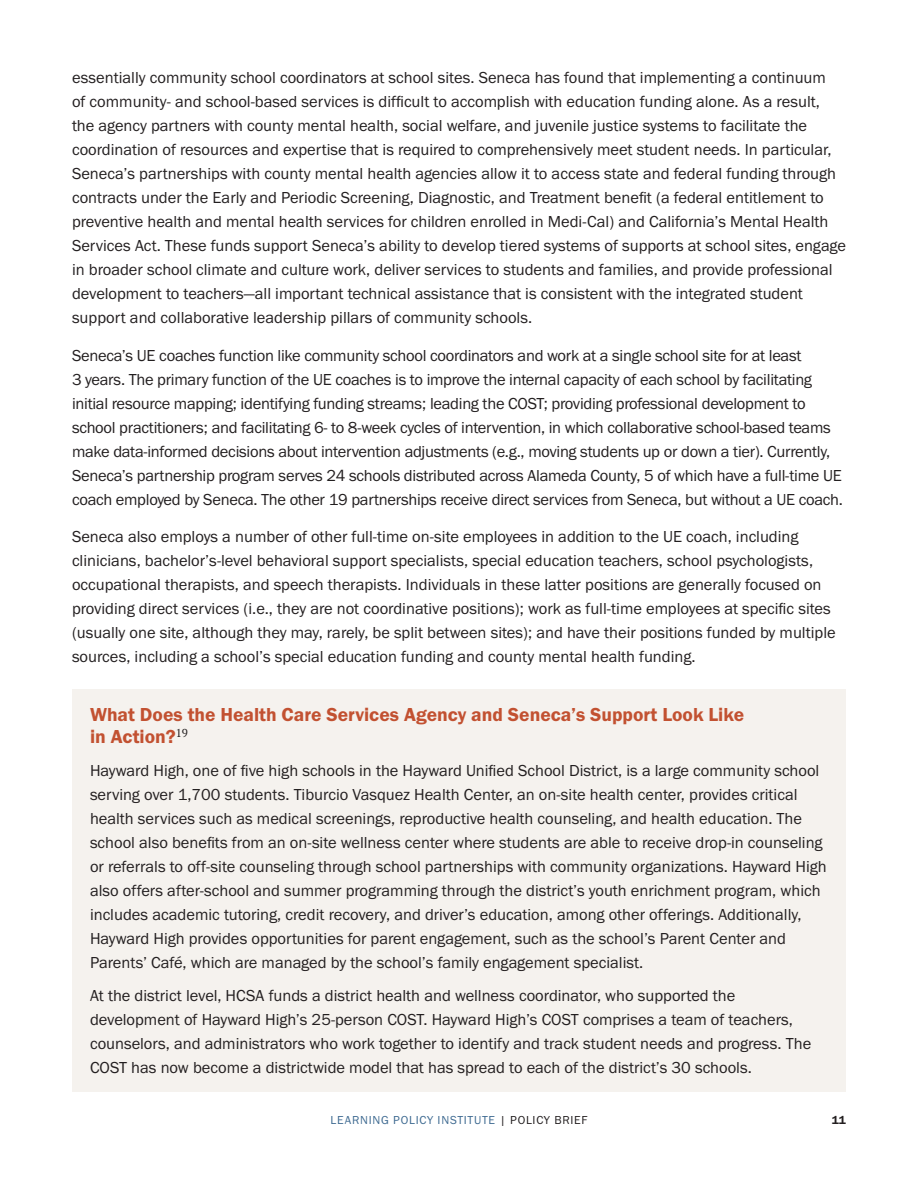
<style>
.page{position:relative;width:918px;height:1188px;background:#fff}
.page>*{position:absolute;margin:0;border:0;box-sizing:border-box;transform-origin:0 0}
.t1{font:19.5px/22.5px "Franklin Gothic URW Dem";color:#c25131}
.t2{font:16.5px/24px "Franklin Gothic URW Boo";color:#231f20}
.t3{font:12px "Franklin Gothic URW Boo";letter-spacing:.06em;color:#3e6a91}
.t4{font:12px "Franklin Gothic URW Dem";color:#231f20}
.s1{color:#231f20}
</style>
<div class="page">
<div style="left:72px;top:689px;width:774px;height:74px;background:#f5f2ee"></div>
<div style="left:72px;top:747px;width:774px;height:240px;background:#f5f2ee"></div>
<div style="left:72px;top:972px;width:774px;height:120px;background:#f5f2ee"></div>
<p class="t2" style="left:72px;top:65px;width:776px">essentially community school coordinators at school sites. Seneca has found that implementing a continuum<br>of community- and school-based services is difficult to accomplish with education funding alone. As a result, the agency partners with county mental health, social welfare, and juvenile justice systems to facilitate the coordination of resources and expertise that is required to comprehensively meet student needs. In particular, Seneca’s partnerships with county mental health agencies allow it to access state and federal funding through contracts under the Early and Periodic Screening, Diagnostic, and Treatment benefit (a federal entitlement to preventive health and mental health services for children enrolled in Medi-Cal) and California’s Mental Health Services Act. These funds support Seneca’s ability to develop tiered systems of supports at school sites, engage in broader school climate and culture work, deliver services to students and families, and provide professional development to teachers—all important technical assistance that is consistent with the integrated student support and collaborative leadership pillars of community schools.</p>
<p class="t2" style="left:72px;top:343px;width:773px">Seneca’s UE coaches function like community school coordinators and work at a single school site for at least<br>3 years. The primary function of the UE coaches is to improve the internal capacity of each school by facilitating initial resource mapping; identifying funding streams; leading the COST; providing professional development to school practitioners; and facilitating 6- to 8-week cycles of intervention, in which collaborative school-based teams make data-informed decisions about intervention adjustments (e.g., moving students up or down a tier). Currently, Seneca’s partnership program serves 24 schools distributed across Alameda County, 5 of which have a full-time UE coach employed by Seneca. The other 19 partnerships receive direct services from Seneca, but without a UE coach.</p>
<p class="t2" style="left:72px;top:524px;width:765px">Seneca also employs a number of other full-time on-site employees in addition to the UE coach, including clinicians, bachelor’s-level behavioral support specialists, special education teachers, school psychologists, occupational therapists, and speech therapists. Individuals in these latter positions are generally focused on providing direct services (i.e., they are not coordinative positions); work as full-time employees at specific sites (usually one site, although they may, rarely, be split between sites); and have their positions funded by multiple sources, including a school’s special education funding and county mental health funding.</p>
<p class="t1" style="left:90px;top:702px;width:656px">What Does the Health Care Services Agency and Seneca’s Support Look Like in Action?<sup>19</sup></p>
<p class="t2" style="left:90px;top:758px;width:738px">Hayward High, one of five high schools in the Hayward Unified School District, is a large community school serving over 1,700 students. Tiburcio Vasquez Health Center, an on-site health center, provides critical health services such as medical screenings, reproductive health counseling, and health education. The school also benefits from an on-site wellness center where students are able to receive drop-in counseling or referrals to off-site counseling through school partnerships with community organizations. Hayward High also offers after-school and summer programming through the district’s youth enrichment program, which includes academic tutoring, credit recovery, and driver’s education, among other offerings. Additionally, Hayward High provides opportunities for parent engagement, such as the school’s Parent Center and Parents’ Café, which are managed by the school’s family engagement specialist.</p>
<p class="t2" style="left:90px;top:983px;width:723px">At the district level, HCSA funds a district health and wellness coordinator, who supported the development of Hayward High’s 25-person COST. Hayward High’s COST comprises a team of teachers, counselors, and administrators who work together to identify and track student needs and progress. The COST has now become a districtwide model that has spread to each of the district’s 30 schools.</p>
<p class="t3" style="left:330px;top:1113px;width:259px">LEARNING POLICY INSTITUTE <span class="s1">| POLICY BRIEF</span></p>
<p class="t4" style="left:832px;top:1113px;width:16px">11</p>
</div>
